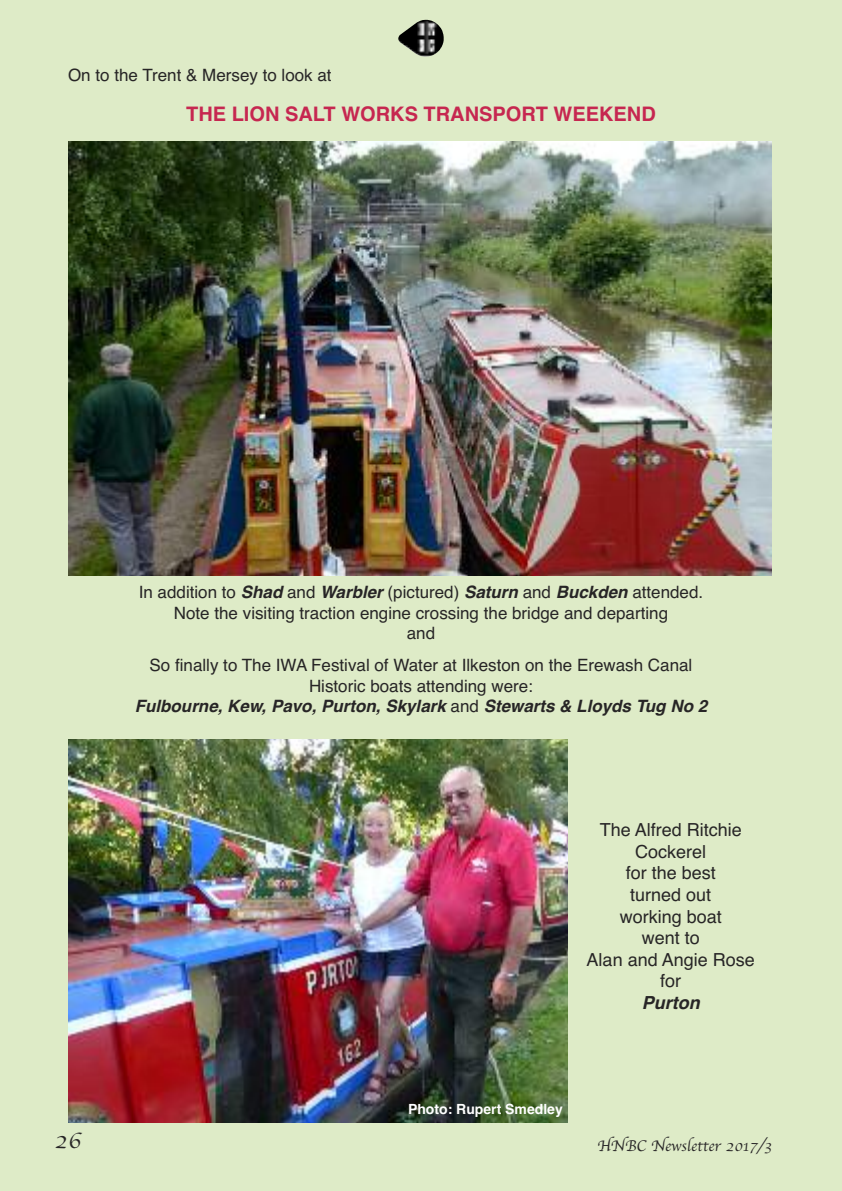
<style>
.page{position:relative;width:842px;height:1191px;background:#deebc7}
.page>*{position:absolute;margin:0;border:0;box-sizing:border-box;transform-origin:0 0}
.t1{font:24px "Apple Chancery";color:#272526}
.t2{font:700 20px "Helvetica";color:#c62750}
.t3{font:18px/21.6px "Helvetica";color:#272526;text-align:center}
.t4{font:italic 700 18px "Helvetica";color:#272526}
.t5{font:17px/20.4px "Helvetica";color:#272526;text-align:center}
.t6{font:16px "Apple Chancery";color:#272526}
.t7{font:700 14px "Helvetica";color:#fff}
.s1{font-weight:700;font-style:italic}
</style>
<div class="page">
<img style="left:398px;top:20px;width:46px;height:37px">
<img style="left:68px;top:142px;width:703px;height:433px">
<img style="left:68px;top:739px;width:499px;height:384px">
<p class="t5" style="left:68px;top:65px;width:265px">On to the Trent &amp; Mersey to look at</p>
<p class="t2" style="left:186px;top:103px;width:471px">THE LION SALT WORKS TRANSPORT WEEKEND</p>
<p class="t5" style="left:139px;top:582px;width:566px">In addition to <span class="s1">Shad</span> and <span class="s1">Warbler</span> (pictured) <span class="s1">Saturn</span> and <span class="s1">Buckden</span> attended.<br>Note the visiting traction engine crossing the bridge and departing<br>and</p>
<p class="t5" style="left:135px;top:655px;width:574px">So finally to The IWA Festival of Water at Ilkeston on the Erewash Canal<br>Historic boats attending were:<br><span class="s1">Fulbourne, Kew, Pavo, Purton, Skylark</span> and <span class="s1">Stewarts &amp; Lloyds Tug No 2</span></p>
<p class="t3" style="left:587px;top:819px;width:170px">The Alfred Ritchie<br>Cockerel<br>for the best<br>turned out<br>working boat<br>went to<br>Alan and Angie Rose for</p>
<p class="t4" style="left:642px;top:992px;width:59px">Purton</p>
<p class="t7" style="left:408px;top:1101px;width:156px">Photo: Rupert Smedley</p>
<h1 class="t1" style="left:55px;top:1125px;width:29px">26</h1>
<p class="t6" style="left:597px;top:1136px;width:176px">HNBC Newsletter 2017/3</p>
</div>
